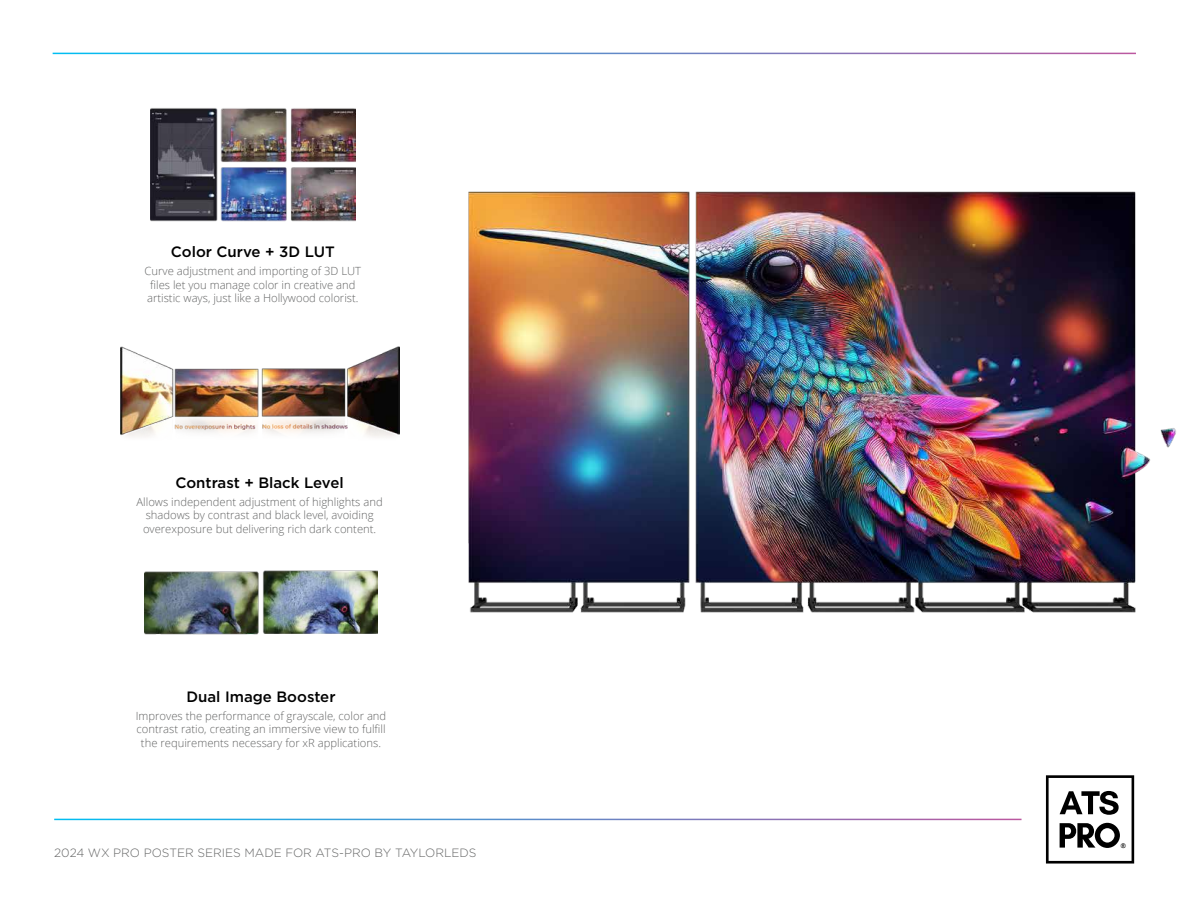
<style>
.page{position:relative;width:1188px;height:918px;background:#fff}
.page>*{position:absolute;margin:0;border:0;box-sizing:border-box;transform-origin:0 0}
.t1{font:500 15px "Gotham";color:#000}
.t2{font:300 12px "Gotham";color:#646565}
.t3{font:300 11.25px/13.5px "Open Sans";color:#646565;text-align:center}
.t4{font:10.65px "Avenir Next";color:#000}
</style>
<div class="page">
<svg style="left:1046px;top:775px;width:88px;height:89px"></svg>
<img style="left:150px;top:108px;width:205px;height:114px">
<img style="left:121px;top:347px;width:278px;height:90px">
<img style="left:144px;top:571px;width:115px;height:64px">
<img style="left:263px;top:570px;width:114px;height:64px">
<img style="left:468px;top:191px;width:708px;height:422px">
<h1 class="t1" style="left:171px;top:242px;width:165px">Color Curve + 3D LUT</h1>
<p class="t3" style="left:145px;top:264px;width:218px;text-align:left">Curve adjustment and importing of 3D LUT files let you manage color in creative and artistic ways, just like a Hollywood colorist.</p>
<h1 class="t1" style="left:175px;top:473px;width:170px">Contrast + Black Level</h1>
<p class="t3" style="left:137px;top:495px;width:248px">Allows independent adjustment of highlights and shadows by contrast and black level, avoiding overexposure but delivering rich dark content.</p>
<h1 class="t1" style="left:186px;top:687px;width:151px">Dual Image Booster</h1>
<p class="t3" style="left:136px;top:709px;width:252px">Improves the performance of grayscale, color and contrast ratio, creating an immersive view to fulfill the requirements necessary for xR applications.</p>
<p class="t2" style="left:54px;top:845px;width:424px">2024 WX PRO POSTER SERIES MADE FOR ATS-PRO BY TAYLORLEDS</p>
<p class="t4" style="left:1120px;top:839px;width:8px">®</p>
</div>
